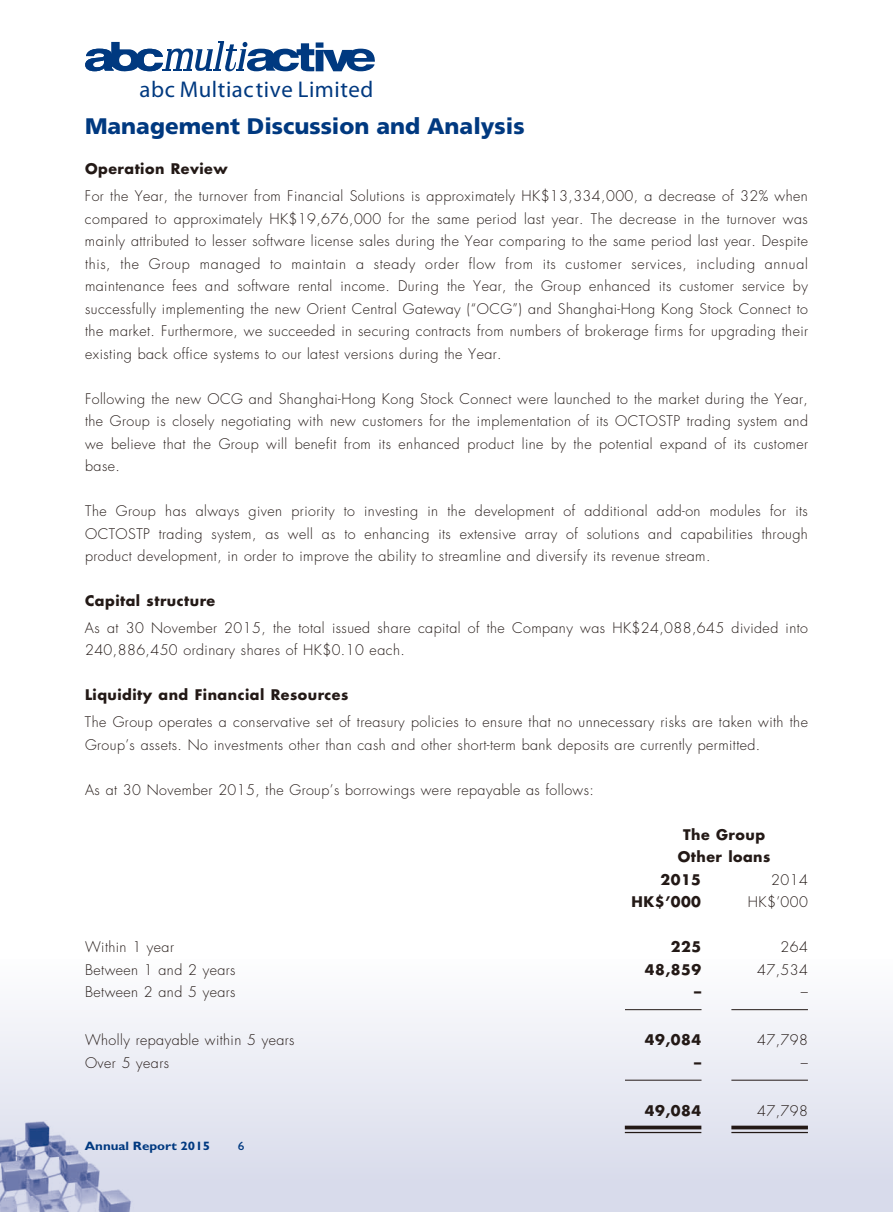
<style>
.page{position:relative;width:893px;height:1212px;background:#fff}
.page>*{position:absolute;margin:0;border:0;box-sizing:border-box;transform-origin:0 0}
.t1{font:22.8px "Myriad Pro";letter-spacing:.025em;color:#003980}
.t2{font:900 22.5px "Frutiger LT Std";color:#003980}
.t3{font:300 14.25px/22.5px "Futura Std";letter-spacing:.03em;color:#231916;text-align:justify}
.t4{font:700 14.25px "Futura Std";letter-spacing:.035em;color:#231916}
.t5{font:700 12.15px "Gill Sans Std";color:#003980;scale:1.1 1}
.t6{font:12.15px "Gill Sans Std";color:#003980;scale:1.1 1}
</style>
<div class="page">
<div style="left:0;top:959px;width:893px;height:253px;background:linear-gradient(to bottom,#fdfdfe,#d4d7e8)"></div>
<img style="left:0;top:1022px;width:163px;height:190px">
<svg style="left:85px;top:42px;width:290px;height:30px"></svg>
<hr style="left:625px;top:1009px;width:76px;height:1px;background:#231916">
<hr style="left:731px;top:1009px;width:77px;height:1px;background:#231916">
<hr style="left:625px;top:1080px;width:76px;height:1px;background:#231916">
<hr style="left:731px;top:1080px;width:77px;height:1px;background:#231916">
<svg style="left:625px;top:1125px;width:76px;height:4px"></svg>
<hr style="left:625px;top:1132px;width:76px;height:1px;background:#231916">
<svg style="left:731px;top:1125px;width:77px;height:4px"></svg>
<hr style="left:731px;top:1132px;width:77px;height:1px;background:#231916">
<h1 class="t1" style="left:140px;top:75px;width:235px">abc Multiactive Limited</h1>
<h2 class="t2" style="left:85px;top:112px;width:441px">Management Discussion and Analysis</h2>
<p class="t4" style="left:85px;top:159px;width:144px">Operation Review</p>
<p class="t3" style="left:85px;top:185px;width:725px">For the Year, the turnover from Financial Solutions is approximately HK$13,334,000, a decrease of 32% when compared to approximately HK$19,676,000 for the same period last year. The decrease in the turnover was mainly attributed to lesser software license sales during the Year comparing to the same period last year. Despite this, the Group managed to maintain a steady order flow from its customer services, including annual maintenance fees and software rental income. During the Year, the Group enhanced its customer service by successfully implementing the new Orient Central Gateway (“OCG”) and Shanghai-Hong Kong Stock Connect to the market. Furthermore, we succeeded in securing contracts from numbers of brokerage firms for upgrading their existing back office systems to our latest versions during the Year.</p>
<p class="t3" style="left:85px;top:388px;width:724px">Following the new OCG and Shanghai-Hong Kong Stock Connect were launched to the market during the Year, the Group is closely negotiating with new customers for the implementation of its OCTOSTP trading system and we believe that the Group will benefit from its enhanced product line by the potential expand of its customer base.</p>
<p class="t3" style="left:85px;top:500px;width:724px">The Group has always given priority to investing in the development of additional add-on modules for its OCTOSTP trading system, as well as to enhancing its extensive array of solutions and capabilities through product development, in order to improve the ability to streamline and diversify its revenue stream.</p>
<p class="t4" style="left:85px;top:591px;width:132px">Capital structure</p>
<p class="t3" style="left:85px;top:617px;width:724px">As at 30 November 2015, the total issued share capital of the Company was HK$24,088,645 divided into<br>240,886,450 ordinary shares of HK$0.10 each.</p>
<p class="t4" style="left:85px;top:685px;width:265px">Liquidity and Financial Resources</p>
<p class="t3" style="left:85px;top:711px;width:724px">The Group operates a conservative set of treasury policies to ensure that no unnecessary risks are taken with the<br>Group’s assets. No investments other than cash and other short-term bank deposits are currently permitted.</p>
<p class="t3" style="left:85px;top:779px;width:510px">As at 30 November 2015, the Group’s borrowings were repayable as follows:</p>
<p class="t4" style="left:683px;top:825px;width:83px">The Group</p>
<p class="t4" style="left:678px;top:847px;width:94px">Other loans</p>
<p class="t4" style="left:660px;top:870px;width:42px">2015</p>
<p class="t3" style="left:771px;top:869px;width:38px">2014</p>
<p class="t4" style="left:631px;top:892px;width:71px">HK$’000</p>
<p class="t3" style="left:748px;top:891px;width:61px">HK$’000</p>
<p class="t3" style="left:85px;top:936px;width:90px">Within 1 year</p>
<p class="t4" style="left:671px;top:937px;width:32px">225</p>
<p class="t3" style="left:780px;top:936px;width:29px">264</p>
<p class="t3" style="left:85px;top:959px;width:152px">Between 1 and 2 years</p>
<p class="t4" style="left:645px;top:960px;width:58px">48,859</p>
<p class="t3" style="left:757px;top:959px;width:52px">47,534</p>
<p class="t3" style="left:85px;top:981px;width:152px">Between 2 and 5 years</p>
<p class="t4" style="left:694px;top:982px;width:9px">–</p>
<p class="t3" style="left:801px;top:981px;width:9px">–</p>
<p class="t3" style="left:85px;top:1029px;width:211px">Wholly repayable within 5 years</p>
<p class="t4" style="left:645px;top:1030px;width:58px">49,084</p>
<p class="t3" style="left:757px;top:1029px;width:52px">47,798</p>
<p class="t3" style="left:85px;top:1052px;width:86px">Over 5 years</p>
<p class="t4" style="left:694px;top:1053px;width:9px">–</p>
<p class="t3" style="left:801px;top:1052px;width:9px">–</p>
<p class="t4" style="left:645px;top:1101px;width:58px">49,084</p>
<p class="t3" style="left:757px;top:1100px;width:52px">47,798</p>
<p class="t5" style="left:85px;top:1139px;width:115px">Annual Report 2015</p>
<p class="t6" style="left:238px;top:1139px;width:8px">6</p>
</div>
